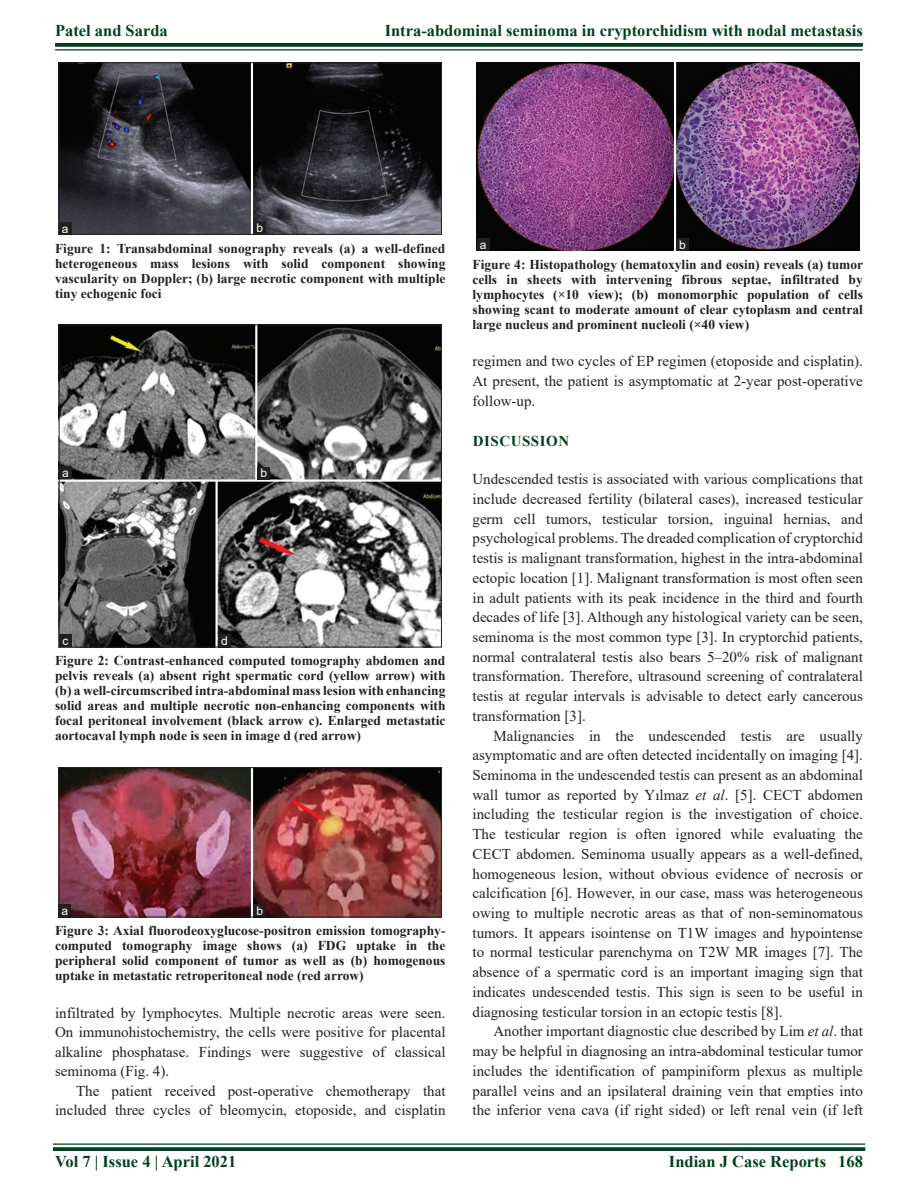
<style>
.page{position:relative;width:918px;height:1188px;background:#fff}
.page>*{position:absolute;margin:0;border:0;box-sizing:border-box;transform-origin:0 0}
.RF{font:700 16.5px "Times New Roman";color:#00421c}
.TX{font:15px/19.6px "Times New Roman";color:#231f20;text-align:justify}
.TXFL{font:15px/19.6px "Times New Roman";color:#231f20;text-align:justify}
.t1{font:700 15px "Times New Roman";letter-spacing:.035em;color:#00421c}
.FGC{font:700 13.5px/15px "Times New Roman";color:#231f20;text-align:justify}
.LABEL{font:12px "Arial";color:#fff}
.s1{font-style:italic}
</style>
<div class="page">
<svg style="left:55px;top:43px;width:808px;height:4px;background:#0f4d29"></svg>
<hr style="left:55px;top:49px;width:808px;height:2px;background:#00421c">
<hr style="left:53px;top:1143px;width:812px;height:2px;background:#00421c">
<svg style="left:53px;top:1147px;width:812px;height:4px;background:#0f4d29"></svg>
<img style="left:61px;top:65px;width:379px;height:168px">
<div style="left:59px;top:63px;width:383px;height:172px;border:1px solid #231f20"></div>
<div style="left:253px;top:222px;width:13px;height:12px;background:#231f20"></div>
<div style="left:59px;top:222px;width:13px;height:13px;background:#231f20"></div>
<img style="left:61px;top:327px;width:379px;height:318px">
<div style="left:59px;top:325px;width:383px;height:322px;border:1px solid #231f20"></div>
<div style="left:258px;top:467px;width:12px;height:12px;background:#231f20"></div>
<div style="left:59px;top:466px;width:13px;height:13px;background:#231f20"></div>
<div style="left:59px;top:634px;width:13px;height:13px;background:#231f20"></div>
<div style="left:218px;top:634px;width:13px;height:13px;background:#231f20"></div>
<img style="left:61px;top:769px;width:379px;height:146px">
<div style="left:59px;top:767px;width:383px;height:150px;border:1px solid #231f20"></div>
<div style="left:254px;top:904px;width:12px;height:13px;background:#231f20"></div>
<div style="left:58px;top:904px;width:13px;height:13px;background:#231f20"></div>
<img style="left:476px;top:63px;width:383px;height:188px">
<div style="left:676px;top:238px;width:13px;height:13px;background:#231f20"></div>
<div style="left:477px;top:238px;width:12px;height:13px;background:#231f20"></div>
<p class="RF" style="left:55px;top:18px;width:114px">Patel and Sarda</p>
<p class="RF" style="left:385px;top:18px;width:480px">Intra-abdominal seminoma in cryptorchidism with nodal metastasis</p>
<p class="LABEL" style="left:62px;top:220px;width:8px">a</p>
<p class="LABEL" style="left:256px;top:220px;width:8px">b</p>
<p class="FGC" style="left:55px;top:240px;width:392px">Figure 1: Transabdominal sonography reveals (a) a well-defined heterogeneous mass lesions with solid component showing vascularity on Doppler; (b) large necrotic component with multiple tiny echogenic foci</p>
<p class="LABEL" style="left:62px;top:465px;width:8px">a</p>
<p class="LABEL" style="left:261px;top:465px;width:8px">b</p>
<p class="LABEL" style="left:63px;top:632px;width:7px">c</p>
<p class="LABEL" style="left:221px;top:633px;width:8px">d</p>
<p class="FGC" style="left:55px;top:653px;width:392px">Figure 2: Contrast-enhanced computed tomography abdomen and pelvis reveals (a) absent right spermatic cord (yellow arrow) with (b) a well-circumscribed intra-abdominal mass lesion with enhancing solid areas and multiple necrotic non-enhancing components with focal peritoneal involvement (black arrow c). Enlarged metastatic aortocaval lymph node is seen in image d (red arrow)</p>
<p class="LABEL" style="left:62px;top:903px;width:8px">a</p>
<p class="LABEL" style="left:257px;top:902px;width:8px">b</p>
<p class="FGC" style="left:55px;top:923px;width:392px">Figure 3: Axial fluorodeoxyglucose-positron emission tomography&shy;computed tomography image shows (a) FDG uptake in the peripheral solid component of tumor as well as (b) homogenous uptake in metastatic retroperitoneal node (red arrow)</p>
<p class="TX" style="left:55px;top:1002px;width:392px">infiltrated by lymphocytes. Multiple necrotic areas were seen.<br>On immunohistochemistry, the cells were positive for placental alkaline phosphatase. Findings were suggestive of classical seminoma (Fig. 4).</p>
<p class="TX" style="left:55px;top:1080px;width:392px;text-align:right">The patient received post-operative chemotherapy that included three cycles of bleomycin, etoposide, and cisplatin</p>
<p class="LABEL" style="left:480px;top:236px;width:8px">a</p>
<p class="LABEL" style="left:679px;top:236px;width:8px">b</p>
<p class="FGC" style="left:472px;top:257px;width:392px">Figure 4: Histopathology (hematoxylin and eosin) reveals (a) tumor cells in sheets with intervening fibrous septae, infiltrated by lymphocytes (×10 view); (b) monomorphic population of cells showing scant to moderate amount of clear cytoplasm and central large nucleus and prominent nucleoli (×40 view)</p>
<p class="TX" style="left:472px;top:351px;width:392px">regimen and two cycles of EP regimen (etoposide and cisplatin).<br>At present, the patient is asymptomatic at 2-year post-operative follow-up.</p>
<h1 class="t1" style="left:473px;top:431px;width:98px">DISCUSSION</h1>
<p class="TXFL" style="left:472px;top:469px;width:392px">Undescended testis is associated with various complications that include decreased fertility (bilateral cases), increased testicular germ cell tumors, testicular torsion, inguinal hernias, and psychological problems. The dreaded complication of cryptorchid testis is malignant transformation, highest in the intra-abdominal ectopic location [1]. Malignant transformation is most often seen in adult patients with its peak incidence in the third and fourth decades of life [3]. Although any histological variety can be seen, seminoma is the most common type [3]. In cryptorchid patients, normal contralateral testis also bears 5–20% risk of malignant transformation. Therefore, ultrasound screening of contralateral testis at regular intervals is advisable to detect early cancerous transformation [3].</p>
<p class="TX" style="left:472px;top:725px;width:392px;text-indent:21px">Malignancies in the undescended testis are usually asymptomatic and are often detected incidentally on imaging [4].<br>Seminoma in the undescended testis can present as an abdominal wall tumor as reported by Yılmaz <span class="s1">et al</span>. [5]. CECT abdomen including the testicular region is the investigation of choice.<br>The testicular region is often ignored while evaluating the CECT abdomen. Seminoma usually appears as a well-defined, homogeneous lesion, without obvious evidence of necrosis or calcification [6]. However, in our case, mass was heterogeneous owing to multiple necrotic areas as that of non-seminomatous tumors. It appears isointense on T1W images and hypointense to normal testicular parenchyma on T2W MR images [7]. The absence of a spermatic cord is an important imaging sign that indicates undescended testis. This sign is seen to be useful in diagnosing testicular torsion in an ectopic testis [8].</p>
<p class="TX" style="left:472px;top:1021px;width:392px;text-indent:21px">Another important diagnostic clue described by Lim <span class="s1">et al</span>. that may be helpful in diagnosing an intra-abdominal testicular tumor includes the identification of pampiniform plexus as multiple parallel veins and an ipsilateral draining vein that empties into the inferior vena cava (if right sided) or left renal vein (if left</p>
<p class="RF" style="left:55px;top:1150px;width:183px">Vol 7 | Issue 4 | April 2021</p>
<p class="RF" style="left:669px;top:1150px;width:195px">Indian J Case Reports 168</p>
</div>
